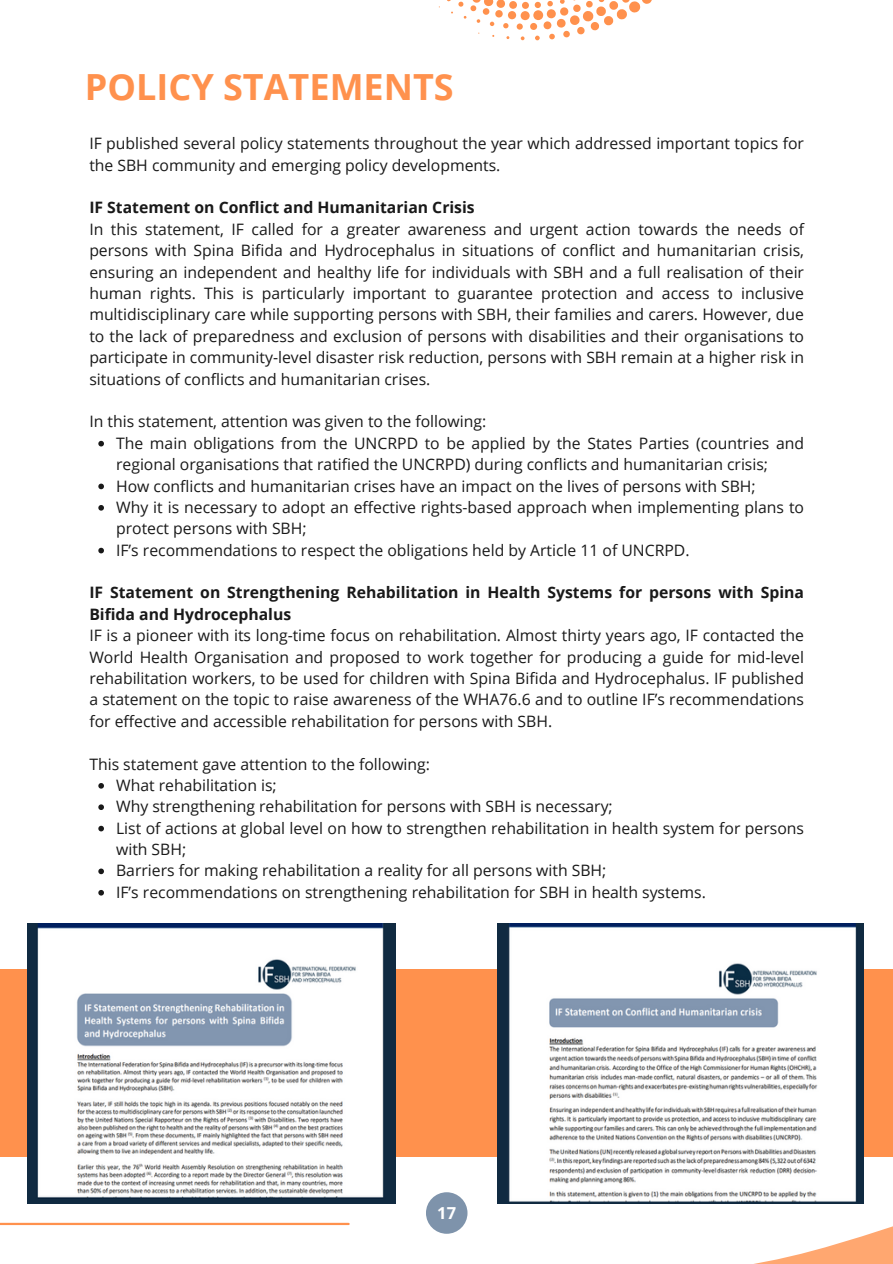
<style>
.page{position:relative;width:893px;height:1264px;background:#fff}
.page>*{position:absolute;margin:0;border:0;box-sizing:border-box;transform-origin:0 0}
.t1{font:700 36px "Open Sans";color:#ff914d}
.t2{font:700 16.5px "Open Sans";color:#fff}
.t3{font:15.75px/21.3px "Open Sans";color:#191919}
.t4{font:700 15.75px/21.3px "Open Sans";color:#191919}
</style>
<div class="page">
<svg style="left:447px;top:0;width:205px;height:40px"></svg>
<hr style="left:0;top:1222px;width:348px;height:2px;background:#ff914d">
<div style="left:0;top:968px;width:892px;height:188px;background:#ff914d"></div>
<svg style="left:360px;top:1020px;width:532px;height:243px"></svg>
<svg style="left:98px;top:441px;width:6px;height:5px"></svg>
<svg style="left:98px;top:483px;width:6px;height:6px"></svg>
<svg style="left:98px;top:505px;width:6px;height:5px"></svg>
<svg style="left:98px;top:548px;width:6px;height:5px"></svg>
<svg style="left:98px;top:783px;width:6px;height:5px"></svg>
<svg style="left:98px;top:804px;width:6px;height:6px"></svg>
<svg style="left:98px;top:825px;width:6px;height:6px"></svg>
<svg style="left:98px;top:868px;width:6px;height:6px"></svg>
<svg style="left:98px;top:890px;width:6px;height:5px"></svg>
<img style="left:27px;top:923px;width:368px;height:280px">
<img style="left:498px;top:923px;width:365px;height:280px">
<p class="t1" style="left:85px;top:62px;width:370px">POLICY STATEMENTS</p>
<p class="t3" style="left:89px;top:132px;width:716px">IF published several policy statements throughout the year which addressed important topics for the SBH community and emerging policy developments.</p>
<h1 class="t4" style="left:89px;top:197px;width:387px">IF Statement on Conflict and Humanitarian Crisis</h1>
<p class="t3" style="left:89px;top:218px;width:716px;text-align:justify">In this statement, IF called for a greater awareness and urgent action towards the needs of persons with Spina Bifida and Hydrocephalus in situations of conflict and humanitarian crisis, ensuring an independent and healthy life for individuals with SBH and a full realisation of their human rights. This is particularly important to guarantee protection and access to inclusive multidisciplinary care while supporting persons with SBH, their families and carers. However, due to the lack of preparedness and exclusion of persons with disabilities and their organisations to participate in community-level disaster risk reduction, persons with SBH remain at a higher risk in situations of conflicts and humanitarian crises.</p>
<p class="t3" style="left:89px;top:410px;width:398px">In this statement, attention was given to the following:</p>
<p class="t3" style="left:116px;top:432px;width:689px">The main obligations from the UNCRPD to be applied by the States Parties (countries and regional organisations that ratified the UNCRPD) during conflicts and humanitarian crisis;</p>
<p class="t3" style="left:116px;top:474px;width:641px">How conflicts and humanitarian crises have an impact on the lives of persons with SBH;</p>
<p class="t3" style="left:116px;top:496px;width:689px">Why it is necessary to adopt an effective rights-based approach when implementing plans to protect persons with SBH;</p>
<p class="t3" style="left:116px;top:539px;width:575px">IF’s recommendations to respect the obligations held by Article 11 of UNCRPD.</p>
<p class="t4" style="left:89px;top:581px;width:716px">IF Statement on Strengthening Rehabilitation in Health Systems for persons with Spina<br>Bifida and Hydrocephalus</p>
<p class="t3" style="left:89px;top:624px;width:716px;text-align:justify">IF is a pioneer with its long-time focus on rehabilitation. Almost thirty years ago, IF contacted the World Health Organisation and proposed to work together for producing a guide for mid-level rehabilitation workers, to be used for children with Spina Bifida and Hydrocephalus. IF published a statement on the topic to raise awareness of the WHA76.6 and to outline IF’s recommendations for effective and accessible rehabilitation for persons with SBH.</p>
<p class="t3" style="left:89px;top:752px;width:342px">This statement gave attention to the following:</p>
<p class="t3" style="left:116px;top:774px;width:162px">What rehabilitation is;</p>
<p class="t3" style="left:116px;top:795px;width:498px">Why strengthening rehabilitation for persons with SBH is necessary;</p>
<p class="t3" style="left:116px;top:816px;width:689px">List of actions at global level on how to strengthen rehabilitation in health system for persons with SBH;</p>
<p class="t3" style="left:116px;top:859px;width:492px">Barriers for making rehabilitation a reality for all persons with SBH;</p>
<p class="t3" style="left:116px;top:881px;width:591px">IF’s recommendations on strengthening rehabilitation for SBH in health systems.</p>
<p class="t2" style="left:437px;top:1200px;width:20px">17</p>
</div>
